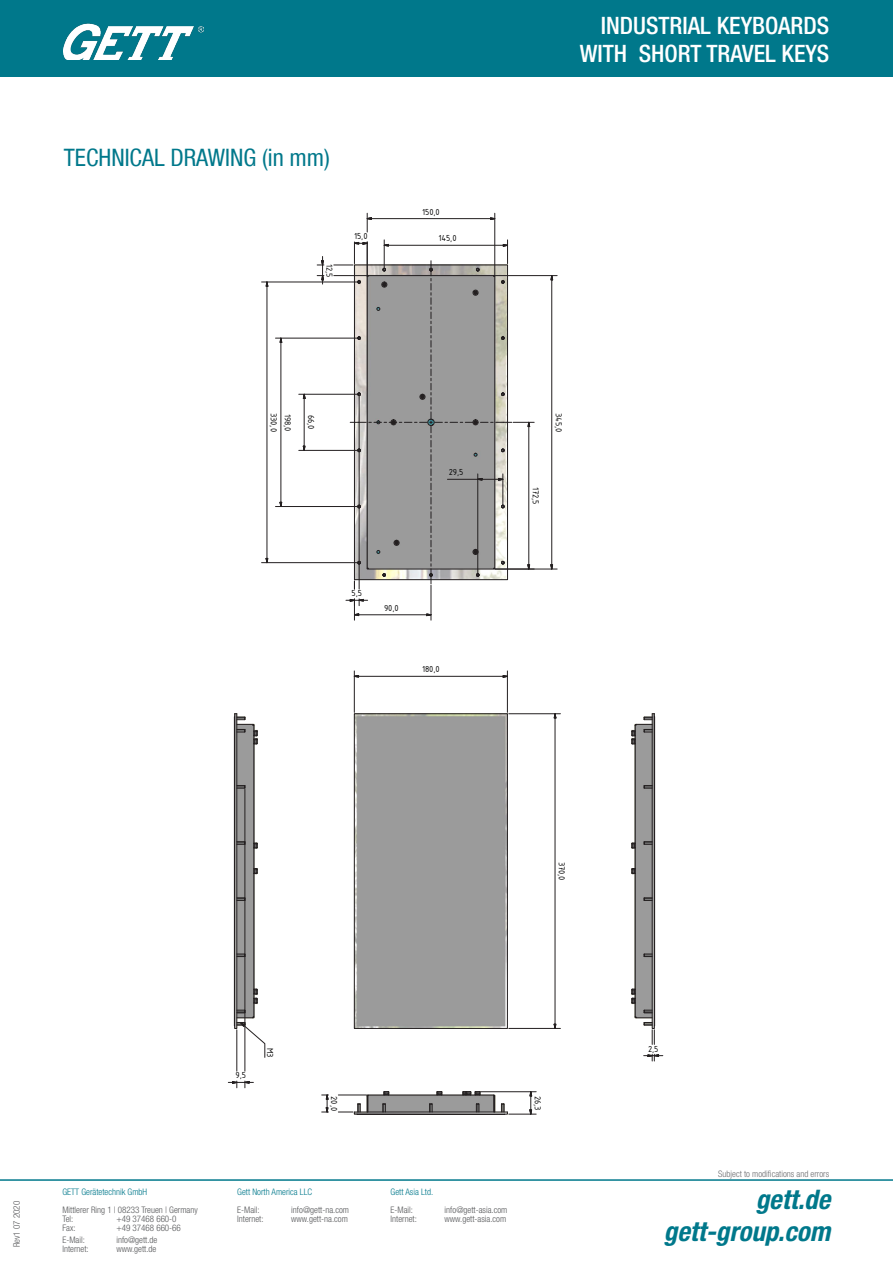
<style>
.page{position:relative;width:893px;height:1263px;background:#fff}
.page>*{position:absolute;margin:0;border:0;box-sizing:border-box;transform-origin:0 0}
.t1{font:italic 700 condensed 27px "Helvetica Neue LT Pro";color:#00788b}
.t2{font:500 condensed 24px "Helvetica Neue LT Com";color:#fff}
.t3{font:condensed 24px "Helvetica Neue LT Com";color:#00788b}
.t4{font:9.45px "ISOCPEUR";letter-spacing:-.01em;color:#000}
.t5{font:300 condensed 9px/9px "Helvetica Neue LT Com";color:#57585a}
.t6{font:300 condensed 9px "Helvetica Neue LT Com";color:#00788b}
.t7{font:300 condensed 9px "Helvetica Neue LT Com";color:#6c6d70}
</style>
<div class="page">
<div style="left:0;top:0;width:893px;height:77px;background:#00788b"></div>
<img style="left:64px;top:23px;width:140px;height:37px">
<hr style="left:0;top:1179px;width:893px;height:2px;background:#00788b">
<svg style="left:227px;top:212px;width:437px;height:903px"></svg>
<hr style="left:555px;top:718px;width:1px;height:306px;background:#231f20">
<hr style="left:509px;top:713px;width:51px;height:1px;background:#231f20">
<hr style="left:509px;top:1028px;width:51px;height:1px;background:#231f20">
<hr style="left:359px;top:676px;width:144px;height:1px;background:#231f20">
<hr style="left:507px;top:671px;width:1px;height:41px;background:#231f20">
<hr style="left:354px;top:671px;width:1px;height:41px;background:#231f20">
<svg style="left:632px;top:713px;width:23px;height:331px"></svg>
<svg style="left:644px;top:1054px;width:19px;height:7px"></svg>
<hr style="left:237px;top:1030px;width:1px;height:41px;background:#231f20">
<svg style="left:228px;top:1081px;width:25px;height:7px"></svg>
<hr style="left:245px;top:1024px;width:1px;height:47px;background:#231f20">
<svg style="left:235px;top:713px;width:30px;height:344px"></svg>
<svg style="left:338px;top:1095px;width:31px;height:18px"></svg>
<svg style="left:322px;top:1094px;width:6px;height:19px"></svg>
<svg style="left:501px;top:1092px;width:35px;height:23px"></svg>
<hr style="left:481px;top:1091px;width:55px;height:1px;background:#231f20">
<hr style="left:371px;top:218px;width:119px;height:1px;background:#231f20">
<hr style="left:494px;top:213px;width:1px;height:62px;background:#231f20">
<svg style="left:366px;top:213px;width:6px;height:19px"></svg>
<hr style="left:551px;top:280px;width:1px;height:285px;background:#231f20">
<hr style="left:495px;top:569px;width:62px;height:1px;background:#231f20">
<hr style="left:495px;top:275px;width:62px;height:1px;background:#231f20">
<svg style="left:317px;top:256px;width:7px;height:28px"></svg>
<hr style="left:359px;top:614px;width:68px;height:1px;background:#231f20">
<hr style="left:431px;top:585px;width:1px;height:35px;background:#231f20">
<svg style="left:346px;top:599px;width:22px;height:21px"></svg>
<svg style="left:334px;top:240px;width:200px;height:349px"></svg>
<hr style="left:267px;top:286px;width:1px;height:272px;background:#231f20">
<hr style="left:262px;top:282px;width:96px;height:1px;background:#231f20">
<hr style="left:262px;top:562px;width:96px;height:1px;background:#231f20">
<hr style="left:281px;top:342px;width:1px;height:160px;background:#231f20">
<hr style="left:275px;top:338px;width:83px;height:1px;background:#231f20">
<hr style="left:275px;top:506px;width:83px;height:1px;background:#231f20">
<hr style="left:304px;top:398px;width:1px;height:48px;background:#231f20">
<hr style="left:299px;top:394px;width:59px;height:1px;background:#231f20">
<hr style="left:299px;top:450px;width:59px;height:1px;background:#231f20">
<p class="t3" style="left:64px;top:143px;width:268px">TECHNICAL DRAWING (in mm)</p>
<p class="t4" style="left:336px;top:264px;width:15px;rotate:90deg">12,5</p>
<p class="t4" style="left:354px;top:230px;width:15px">15,0</p>
<p class="t4" style="left:422px;top:206px;width:19px">150,0</p>
<p class="t4" style="left:438px;top:232px;width:20px">145,0</p>
<p class="t4" style="left:280px;top:413px;width:20px;rotate:90deg">330,0</p>
<p class="t4" style="left:294px;top:413px;width:19px;rotate:90deg">198,0</p>
<p class="t4" style="left:317px;top:415px;width:16px;rotate:90deg">66,0</p>
<p class="t4" style="left:449px;top:466px;width:16px">29,5</p>
<p class="t4" style="left:352px;top:587px;width:12px">5,5</p>
<p class="t4" style="left:384px;top:602px;width:16px">90,0</p>
<p class="t4" style="left:422px;top:663px;width:19px">180,0</p>
<p class="t2" style="left:601px;top:11px;width:230px">INDUSTRIAL KEYBOARDS</p>
<p class="t2" style="left:580px;top:39px;width:251px">WITH SHORT TRAVEL KEYS</p>
<p class="t4" style="left:565px;top:413px;width:21px;rotate:90deg">345,0</p>
<p class="t4" style="left:542px;top:487px;width:19px;rotate:90deg">172,5</p>
<p class="t4" style="left:568px;top:862px;width:20px;rotate:90deg">370,0</p>
<p class="t5" style="left:12px;top:1247px;width:48px;rotate:-90deg">Rev1 07 2020</p>
<p class="t6" style="left:62px;top:1186px;width:86px">GETT Gerätetechnik GmbH</p>
<p class="t5" style="left:62px;top:1205px;width:137px">Mittlerer Ring 1 | 08233 Treuen | Germany<br>Tel:</p>
<p class="t5" style="left:116px;top:1214px;width:62px">+49 37468 660-0</p>
<p class="t5" style="left:62px;top:1223px;width:15px">Fax:</p>
<p class="t5" style="left:116px;top:1223px;width:66px">+49 37468 660-66</p>
<p class="t5" style="left:62px;top:1235px;width:24px">E-Mail:</p>
<p class="t5" style="left:116px;top:1235px;width:43px">info@gett.de</p>
<p class="t5" style="left:62px;top:1244px;width:28px">Internet:</p>
<p class="t5" style="left:116px;top:1244px;width:41px">www.gett.de</p>
<p class="t4" style="left:236px;top:1069px;width:12px">9,5</p>
<p class="t4" style="left:276px;top:1048px;width:11px;rotate:90deg">M3</p>
<p class="t4" style="left:340px;top:1096px;width:16px;rotate:90deg">20,0</p>
<p class="t4" style="left:544px;top:1096px;width:16px;rotate:90deg">26,3</p>
<p class="t6" style="left:237px;top:1186px;width:76px">Gett North America LLC</p>
<p class="t5" style="left:237px;top:1205px;width:24px">E-Mail:</p>
<p class="t5" style="left:291px;top:1205px;width:59px">info@gett-na.com</p>
<p class="t5" style="left:237px;top:1214px;width:28px">Internet:</p>
<p class="t5" style="left:291px;top:1214px;width:58px">www.gett-na.com</p>
<p class="t6" style="left:391px;top:1186px;width:44px">Gett Asia Ltd.</p>
<p class="t5" style="left:391px;top:1205px;width:24px">E-Mail:</p>
<p class="t5" style="left:445px;top:1205px;width:64px">info@gett-asia.com</p>
<p class="t5" style="left:391px;top:1214px;width:28px">Internet:</p>
<p class="t5" style="left:445px;top:1214px;width:63px">www.gett-asia.com</p>
<p class="t4" style="left:648px;top:1042px;width:12px">2,5</p>
<p class="t7" style="left:718px;top:1168px;width:112px">Subject to modifications and errors</p>
<p class="t1" style="left:756px;top:1184px;width:76px">gett.de</p>
<p class="t1" style="left:664px;top:1216px;width:168px">gett-group.com</p>
</div>
